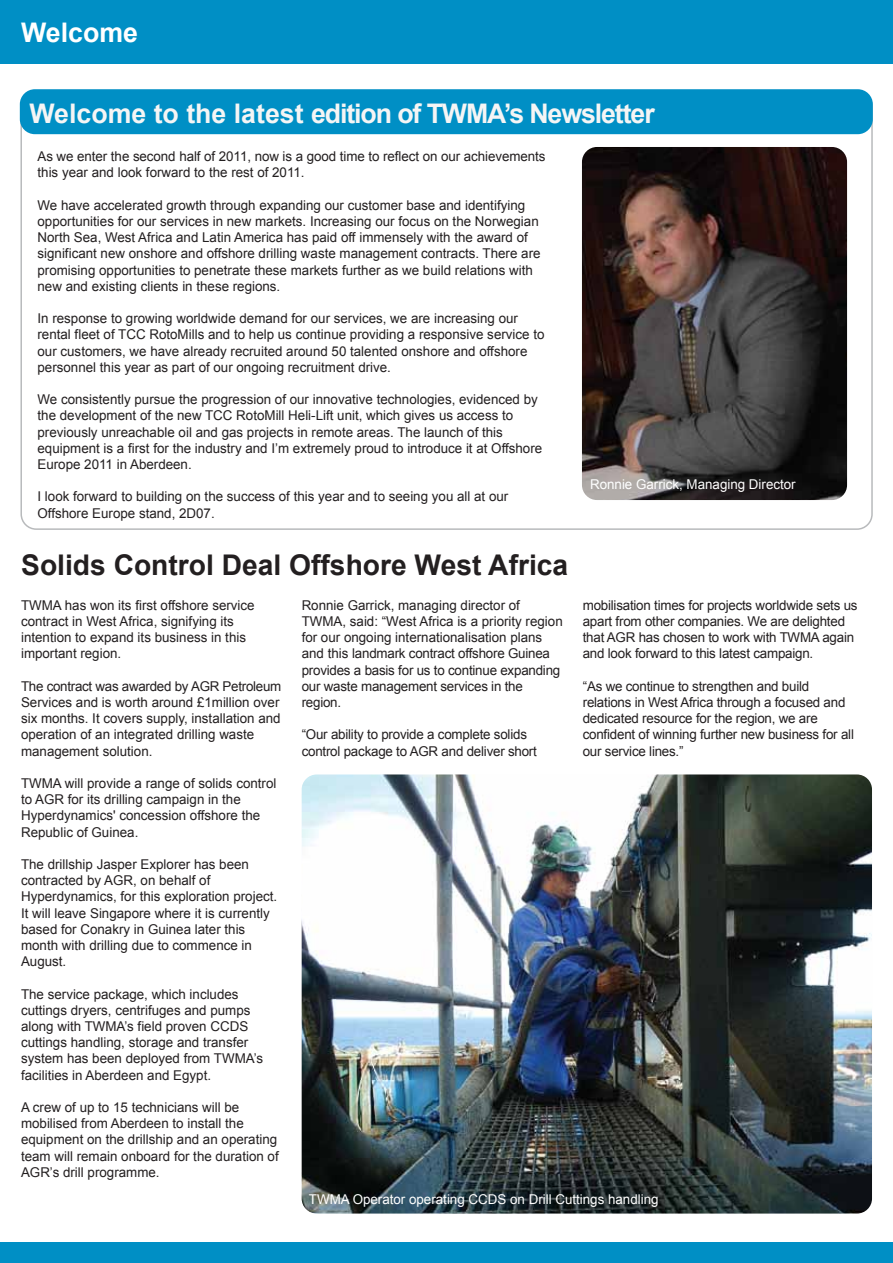
<style>
.page{position:relative;width:893px;height:1263px;background:#fff}
.page>*{position:absolute;margin:0;border:0;box-sizing:border-box;transform-origin:0 0}
.t1{font:700 28.5px "Arial";color:#231f20}
.t2{font:700 27px "Arial";letter-spacing:-.04em;color:#f5f5f5}
.t3{font:700 27px "Arial";color:#fff}
.t4{font:13.5px/16.2px "Arial";color:#231f20}
.t5{font:13.5px "Arial";color:#fff}
</style>
<div class="page">
<img style="left:582px;top:147px;width:265px;height:353px">
<div style="left:20px;top:89px;width:852px;height:45px;background:#008fc5;border-radius:15px"></div>
<div style="left:0;top:0;width:892px;height:64px;background:#008fc5"></div>
<div style="left:0;top:1242px;width:892px;height:21px;background:#008fc5"></div>
<img style="left:302px;top:774px;width:570px;height:440px">
<h2 class="t3" style="left:21px;top:15px;width:118px">Welcome</h2>
<h2 class="t2" style="left:29px;top:95px;width:626px">Welcome to the latest edition of TWMA’s Newsletter</h2>
<p class="t4" style="left:38px;top:148px;width:509px">As we enter the second half of 2011, now is a good time to reflect on our achievements this year and look forward to the rest of 2011.</p>
<p class="t4" style="left:38px;top:197px;width:504px">We have accelerated growth through expanding our customer base and identifying opportunities for our services in new markets. Increasing our focus on the Norwegian North Sea, West Africa and Latin America has paid off immensely with the award of significant new onshore and offshore drilling waste management contracts. There are promising opportunities to penetrate these markets further as we build relations with new and existing clients in these regions.</p>
<p class="t4" style="left:38px;top:310px;width:508px">In response to growing worldwide demand for our services, we are increasing our rental fleet of TCC RotoMills and to help us continue providing a responsive service to our customers, we have already recruited around 50 talented onshore and offshore personnel this year as part of our ongoing recruitment drive.</p>
<p class="t4" style="left:38px;top:391px;width:506px">We consistently pursue the progression of our innovative technologies, evidenced by the development of the new TCC RotoMill Heli-Lift unit, which gives us access to previously unreachable oil and gas projects in remote areas. The launch of this equipment is a first for the industry and I’m extremely proud to introduce it at Offshore Europe 2011 in Aberdeen.</p>
<p class="t4" style="left:38px;top:489px;width:472px">I look forward to building on the success of this year and to seeing you all at our<br>Offshore Europe stand, 2D07.</p>
<h1 class="t1" style="left:21px;top:546px;width:548px">Solids Control Deal Offshore West Africa</h1>
<p class="t4" style="left:21px;top:597px;width:235px">TWMA has won its first offshore service contract in West Africa, signifying its intention to expand its business in this important region.</p>
<p class="t4" style="left:21px;top:678px;width:262px">The contract was awarded by AGR Petroleum Services and is worth around £1million over six months. It covers supply, installation and operation of an integrated drilling waste management solution.</p>
<p class="t4" style="left:21px;top:775px;width:257px">TWMA will provide a range of solids control to AGR for its drilling campaign in the Hyperdynamics' concession offshore the Republic of Guinea.</p>
<p class="t4" style="left:21px;top:856px;width:258px">The drillship Jasper Explorer has been contracted by AGR, on behalf of Hyperdynamics, for this exploration project.<br>It will leave Singapore where it is currently based for Conakry in Guinea later this month with drilling due to commence in August.</p>
<p class="t4" style="left:21px;top:986px;width:243px">The service package, which includes cuttings dryers, centrifuges and pumps along with TWMA’s field proven CCDS cuttings handling, storage and transfer system has been deployed from TWMA’s facilities in Aberdeen and Egypt.</p>
<p class="t4" style="left:21px;top:1099px;width:259px">A crew of up to 15 technicians will be mobilised from Aberdeen to install the equipment on the drillship and an operating team will remain onboard for the duration of AGR’s drill programme.</p>
<p class="t4" style="left:302px;top:597px;width:262px">Ronnie Garrick, managing director of TWMA, said: “West Africa is a priority region for our ongoing internationalisation plans and this landmark contract offshore Guinea provides a basis for us to continue expanding our waste management services in the region.</p>
<p class="t4" style="left:302px;top:727px;width:237px">“Our ability to provide a complete solids control package to AGR and deliver short</p>
<p class="t5" style="left:590px;top:476px;width:207px">Ronnie Garrick, Managing Director</p>
<p class="t4" style="left:582px;top:597px;width:276px">mobilisation times for projects worldwide sets us apart from other companies. We are delighted that AGR has chosen to work with TWMA again and look forward to this latest campaign.</p>
<p class="t4" style="left:582px;top:678px;width:273px">“As we continue to strengthen and build relations in West Africa through a focused and dedicated resource for the region, we are confident of winning further new business for all our service lines.”</p>
<p class="t5" style="left:309px;top:1190px;width:351px">TWMA Operator operating CCDS on Drill Cuttings handling</p>
</div>
